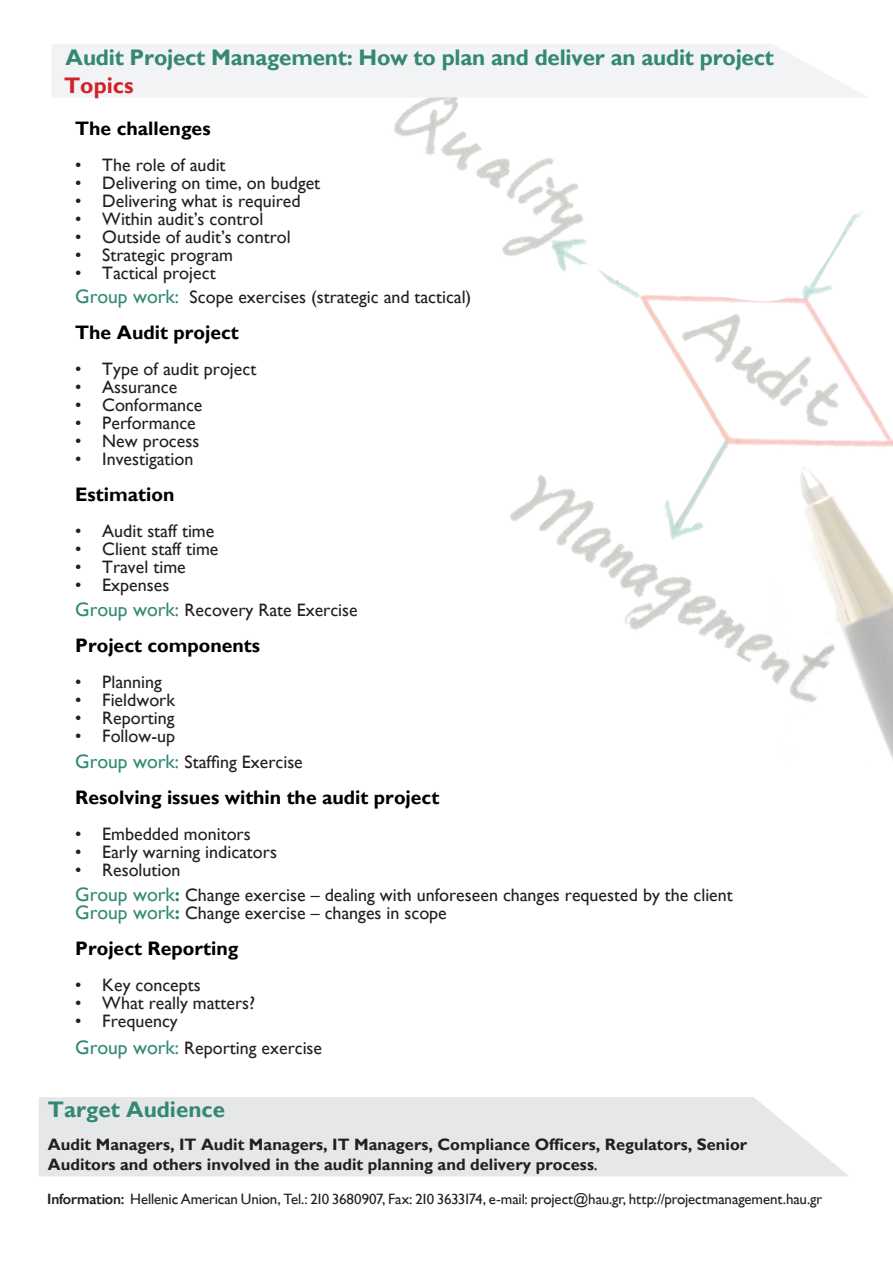
<style>
.page{position:relative;width:893px;height:1263px;background:#fff}
.page>*{position:absolute;margin:0;border:0;box-sizing:border-box;transform-origin:0 0}
.t1{font:700 22.5px "Gill Sans";letter-spacing:-.01em;color:#328874}
.t2{font:700 22.5px "Gill Sans";color:#d1232a}
.t3{font:700 19.5px "Gill Sans";color:#000}
.t4{font:18px/25.5px "Gill Sans";color:#231f20}
.t5{font:700 16.5px/19.5px "Gill Sans";color:#231f20}
.t6{font:15px "Gill Sans Hel";letter-spacing:-.01em;color:#231f20}
.s1{font-size:19.5px;color:#328874}
.s2{font-weight:700;font-size:19.5px;color:#328874}
.s3{font-weight:400;font-size:18px}
.s4{font-weight:600}
</style>
<div class="page">
<img style="left:394px;top:98px;width:499px;height:662px">
<div style="left:39px;top:1097px;width:810px;height:79px;background:#e6e7e9"></div>
<div style="left:52px;top:44px;width:815px;height:54px;background:#f2f3f4"></div>
<p class="t1" style="left:66px;top:44px;width:710px">Audit Project Management: How to plan and deliver an audit project</p>
<p class="t2" style="left:64px;top:73px;width:71px">Topics</p>
<p class="t3" style="left:75px;top:116px;width:137px">The challenges</p>
<p class="t4" style="left:75px;top:152px;width:152px">• The role of audit</p>
<p class="t4" style="left:75px;top:170px;width:247px">• Delivering on time, on budget</p>
<p class="t4" style="left:75px;top:188px;width:227px">• Delivering what is required</p>
<p class="t4" style="left:75px;top:206px;width:190px">• Within audit’s control</p>
<p class="t4" style="left:75px;top:224px;width:217px">• Outside of audit’s control</p>
<p class="t4" style="left:75px;top:242px;width:159px">• Strategic program</p>
<p class="t4" style="left:75px;top:260px;width:398px;line-height:24px">• Tactical project<br><span class="s1">Group work:</span> Scope exercises (strategic and tactical)</p>
<p class="t3" style="left:75px;top:320px;width:165px">The Audit project</p>
<p class="t4" style="left:75px;top:356px;width:183px">• Type of audit project</p>
<p class="t4" style="left:75px;top:374px;width:104px">• Assurance</p>
<p class="t4" style="left:75px;top:392px;width:129px">• Conformance</p>
<p class="t4" style="left:75px;top:410px;width:122px">• Performance</p>
<p class="t4" style="left:75px;top:428px;width:126px">• New process</p>
<p class="t4" style="left:75px;top:446px;width:120px">• Investigation</p>
<p class="t3" style="left:75px;top:482px;width:101px">Estimation</p>
<p class="t4" style="left:75px;top:518px;width:141px">• Audit staff time</p>
<p class="t4" style="left:75px;top:536px;width:145px">• Client staff time</p>
<p class="t4" style="left:75px;top:554px;width:112px">• Travel time</p>
<p class="t4" style="left:75px;top:572px;width:284px">• Expenses<br><span class="s1">Group work:</span> Recovery Rate Exercise</p>
<p class="t3" style="left:75px;top:634px;width:186px">Project components</p>
<p class="t4" style="left:75px;top:669px;width:88px">• Planning</p>
<p class="t4" style="left:75px;top:687px;width:101px">• Fieldwork</p>
<p class="t4" style="left:75px;top:705px;width:101px">• Reporting</p>
<p class="t4" style="left:75px;top:723px;width:229px">• Follow-up<br><span class="s1">Group work:</span> Staffing Exercise</p>
<p class="t3" style="left:75px;top:785px;width:366px">Resolving issues within the audit project</p>
<p class="t4" style="left:75px;top:821px;width:177px">• Embedded monitors</p>
<p class="t4" style="left:75px;top:839px;width:203px">• Early warning indicators</p>
<p class="t4" style="left:75px;top:857px;width:659px">• Resolution<br><span class="s1">Group work</span><span class="s2">:</span> Change exercise – dealing with unforeseen changes requested by the client</p>
<p class="t4" style="left:75px;top:900px;width:373px"><span class="s1">Group work</span><span class="s2">:</span> Change exercise – changes in scope</p>
<p class="t3" style="left:75px;top:937px;width:165px">Project Reporting</p>
<p class="t4" style="left:75px;top:972px;width:127px">• Key concepts</p>
<p class="t4" style="left:75px;top:990px;width:181px">• What really matters?</p>
<p class="t4" style="left:75px;top:1007px;width:248px;line-height:27px">• Frequency<br><span class="s1">Group work:</span> Reporting exercise</p>
<p class="t1" style="left:48px;top:1096px;width:179px">Target Audience</p>
<p class="t5" style="left:48px;top:1135px;width:701px">Audit Managers, IT Audit Managers, IT Managers, Compliance Officers, Regulators, Senior<br>Auditors and others involved in the audit planning and delivery process<span class="s3">.</span></p>
<p class="t6" style="left:47px;top:1191px;width:776px"><span class="s4">Information:</span> Hellenic American Union, Tel.: 210 3680907, Fax: 210 3633174, e-mail: project@hau.gr, http://projectmanagement.hau.gr</p>
</div>
